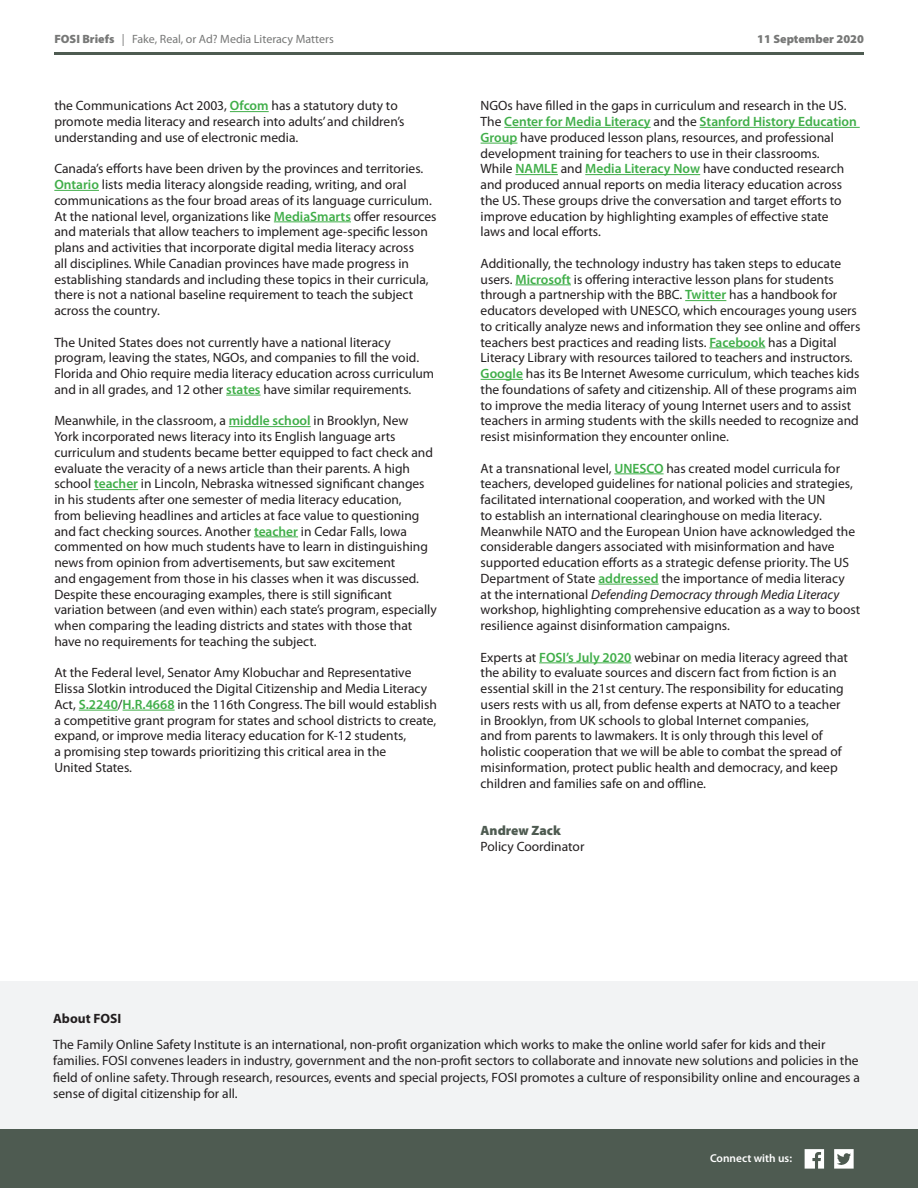
<style>
.page{position:relative;width:918px;height:1188px;background:#fff}
.page>*{position:absolute;margin:0;border:0;box-sizing:border-box;transform-origin:0 0}
.t1{font:13.5px/15.8px "Myriad Pro";color:#231f20}
.t2{font:900 13.5px "Myriad Pro";color:#4e5b51}
.t3{font:700 13.5px "Myriad Pro";color:#231f20}
.t4{font:12px "Myriad Pro";color:#777877}
.t5{font:900 12px "Myriad Pro";color:#777877}
.t6{font:600 11.4px "Myriad Pro";color:#fff}
.s1{font-weight:900}
.s2{font-weight:600;color:#40ae49}
.s3{font-style:italic}
</style>
<div class="page">
<hr style="left:230px;top:111px;width:39px;height:1px;background:#40ae49">
<hr style="left:54px;top:190px;width:45px;height:1px;background:#40ae49">
<hr style="left:274px;top:222px;width:77px;height:1px;background:#40ae49">
<hr style="left:226px;top:395px;width:35px;height:1px;background:#40ae49">
<hr style="left:229px;top:426px;width:82px;height:1px;background:#40ae49">
<hr style="left:94px;top:489px;width:44px;height:1px;background:#40ae49">
<hr style="left:254px;top:537px;width:44px;height:1px;background:#40ae49">
<hr style="left:79px;top:710px;width:39px;height:1px;background:#40ae49">
<hr style="left:123px;top:710px;width:52px;height:1px;background:#40ae49">
<hr style="left:504px;top:127px;width:147px;height:1px;background:#40ae49">
<hr style="left:700px;top:127px;width:160px;height:1px;background:#40ae49">
<hr style="left:481px;top:143px;width:36px;height:1px;background:#40ae49">
<hr style="left:515px;top:174px;width:43px;height:1px;background:#40ae49">
<hr style="left:585px;top:174px;width:115px;height:1px;background:#40ae49">
<hr style="left:515px;top:285px;width:56px;height:1px;background:#40ae49">
<hr style="left:685px;top:300px;width:41px;height:1px;background:#40ae49">
<hr style="left:709px;top:348px;width:56px;height:1px;background:#40ae49">
<hr style="left:481px;top:379px;width:42px;height:1px;background:#40ae49">
<hr style="left:614px;top:474px;width:50px;height:1px;background:#40ae49">
<hr style="left:598px;top:584px;width:61px;height:1px;background:#40ae49">
<hr style="left:539px;top:663px;width:93px;height:1px;background:#40ae49">
<hr style="left:54px;top:52px;width:810px;height:3px;background:#4e5b51">
<div style="left:0;top:982px;width:918px;height:148px;background:#f2f3f4"></div>
<div style="left:0;top:1130px;width:918px;height:58px;background:#4e5b51"></div>
<svg style="left:805px;top:1149px;width:19px;height:20px"></svg>
<svg style="left:834px;top:1149px;width:20px;height:20px"></svg>
<p class="t4" style="left:54px;top:33px;width:281px"><span class="s1">FOSI Briefs</span> | Fake, Real, or Ad? Media Literacy Matters</p>
<p class="t5" style="left:757px;top:32px;width:108px">11 September 2020</p>
<p class="t1" style="left:54px;top:98px;width:352px">the Communications Act 2003, <span class="s2">Ofcom</span> has a statutory duty to promote media literacy and research into adults’ and children’s understanding and use of electronic media.</p>
<p class="t1" style="left:54px;top:161px;width:384px">Canada’s efforts have been driven by the provinces and territories.<br><span class="s2">Ontario</span> lists media literacy alongside reading, writing, and oral communications as the four broad areas of its language curriculum.<br>At the national level, organizations like <span class="s2">MediaSmarts</span> offer resources and materials that allow teachers to implement age-specific lesson plans and activities that incorporate digital media literacy across<br>all disciplines. While Canadian provinces have made progress in establishing standards and including these topics in their curricula, there is not a national baseline requirement to teach the subject across the country.</p>
<p class="t1" style="left:54px;top:334px;width:381px">The United States does not currently have a national literacy program, leaving the states, NGOs, and companies to fill the void.<br>Florida and Ohio require media literacy education across curriculum and in all grades, and 12 other <span class="s2">states</span> have similar requirements.</p>
<p class="t1" style="left:54px;top:413px;width:384px">Meanwhile, in the classroom, a <span class="s2">middle school</span> in Brooklyn, New<br>York incorporated news literacy into its English language arts curriculum and students became better equipped to fact check and evaluate the veracity of a news article than their parents. A high school <span class="s2">teacher</span> in Lincoln, Nebraska witnessed significant changes in his students after one semester of media literacy education,<br>from believing headlines and articles at face value to questioning and fact checking sources. Another <span class="s2">teacher</span> in Cedar Falls, Iowa commented on how much students have to learn in distinguishing news from opinion from advertisements, but saw excitement<br>and engagement from those in his classes when it was discussed.<br>Despite these encouraging examples, there is still significant variation between (and even within) each state’s program, especially when comparing the leading districts and states with those that have no requirements for teaching the subject.</p>
<p class="t1" style="left:54px;top:665px;width:384px">At the Federal level, Senator Amy Klobuchar and Representative Elissa Slotkin introduced the Digital Citizenship and Media Literacy Act, <span class="s2">S.2240</span>/<span class="s2">H.R.4668</span> in the 116th Congress. The bill would establish a competitive grant program for states and school districts to create, expand, or improve media literacy education for K-12 students,<br>a promising step towards prioritizing this critical area in the<br>United States.</p>
<p class="t1" style="left:481px;top:98px;width:378px">NGOs have filled in the gaps in curriculum and research in the US.<br>The <span class="s2">Center for Media Literacy</span> and the <span class="s2">Stanford History Education Group</span> have produced lesson plans, resources, and professional development training for teachers to use in their classrooms.<br>While <span class="s2">NAMLE</span> and <span class="s2">Media Literacy Now</span> have conducted research and produced annual reports on media literacy education across the US. These groups drive the conversation and target efforts to improve education by highlighting examples of effective state<br>laws and local efforts.</p>
<p class="t1" style="left:481px;top:256px;width:381px">Additionally, the technology industry has taken steps to educate users. <span class="s2">Microsoft</span> is offering interactive lesson plans for students through a partnership with the BBC. <span class="s2">Twitter</span> has a handbook for educators developed with UNESCO, which encourages young users to critically analyze news and information they see online and offers teachers best practices and reading lists. <span class="s2">Facebook</span> has a Digital Literacy Library with resources tailored to teachers and instructors.<br><span class="s2">Google</span> has its Be Internet Awesome curriculum, which teaches kids the foundations of safety and citizenship. All of these programs aim to improve the media literacy of young Internet users and to assist teachers in arming students with the skills needed to recognize and resist misinformation they encounter online.</p>
<p class="t1" style="left:481px;top:460px;width:381px">At a transnational level, <span class="s2">UNESCO</span> has created model curricula for teachers, developed guidelines for national policies and strategies, facilitated international cooperation, and worked with the UN<br>to establish an international clearinghouse on media literacy.<br>Meanwhile NATO and the European Union have acknowledged the considerable dangers associated with misinformation and have supported education efforts as a strategic defense priority. The US Department of State <span class="s2">addressed</span> the importance of media literacy<br>at the international <span class="s3">Defending Democracy through Media Literacy </span>workshop, highlighting comprehensive education as a way to boost resilience against disinformation campaigns.</p>
<p class="t1" style="left:481px;top:649px;width:369px">Experts at <span class="s2">FOSI’s July 2020</span> webinar on media literacy agreed that the ability to evaluate sources and discern fact from fiction is an essential skill in the 21st century. The responsibility for educating users rests with us all, from defense experts at NATO to a teacher in Brooklyn, from UK schools to global Internet companies,<br>and from parents to lawmakers. It is only through this level of holistic cooperation that we will be able to combat the spread of misinformation, protect public health and democracy, and keep children and families safe on and offline.</p>
<p class="t2" style="left:481px;top:823px;width:82px">Andrew Zack</p>
<p class="t1" style="left:481px;top:838px;width:105px">Policy Coordinator</p>
<p class="t3" style="left:53px;top:1011px;width:70px">About FOSI</p>
<p class="t1" style="left:53px;top:1036px;width:808px;line-height:16.5px">The Family Online Safety Institute is an international, non-profit organization which works to make the online world safer for kids and their families. FOSI convenes leaders in industry, government and the non-profit sectors to collaborate and innovate new solutions and policies in the field of online safety. Through research, resources, events and special projects, FOSI promotes a culture of responsibility online and encourages a sense of digital citizenship for all.</p>
<p class="t6" style="left:710px;top:1152px;width:84px">Connect with us:</p>
</div>
